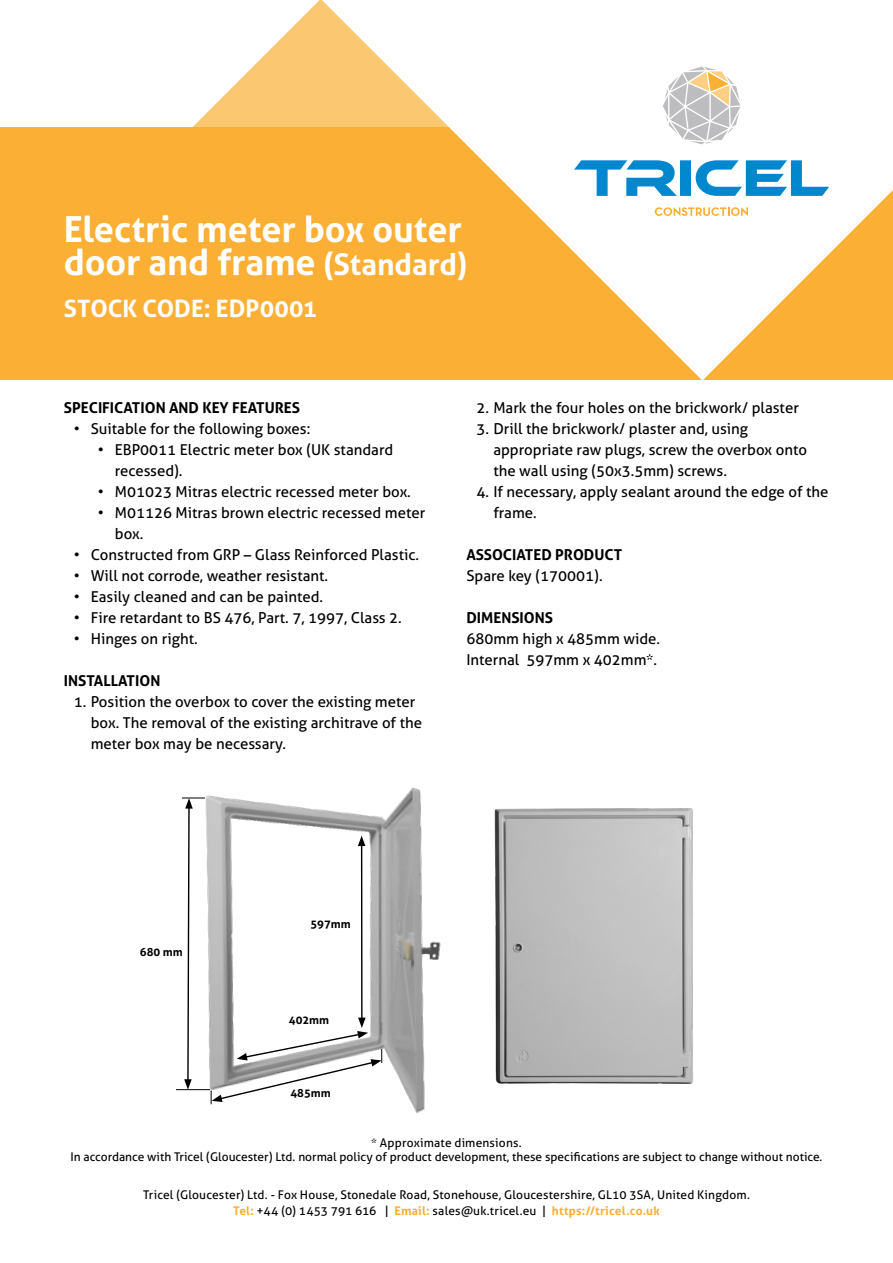
<style>
.page{position:relative;width:893px;height:1263px;background:#fff}
.page>*{position:absolute;margin:0;border:0;box-sizing:border-box;transform-origin:0 0}
.t1{font:700 36px/33px "Aller";letter-spacing:-.005em;color:#fff}
.t2{font:700 24px "Aller";color:#fff}
.t3{font:15px/21px "Aller";color:#000}
.t4{font:700 15px "Aller";color:#000}
.t5{font:12px/15.9px "Aller";color:#000;text-align:center}
.t6{font:700 11.25px "Aller";color:#000}
.s1{font-size:30px}
.s2{font-weight:700;color:#fbaf34}
</style>
<div class="page">
<div style="left:0;top:128px;width:893px;height:252px;background:#fbaf34"></div>
<svg style="left:165px;top:0;width:157px;height:128px"></svg>
<svg style="left:322px;top:0;width:571px;height:380px;fill:#fff"></svg>
<svg style="left:655px;top:207px;width:93px;height:9px"></svg>
<svg style="left:574px;top:160px;width:255px;height:36px;background:#7cc1e5"></svg>
<svg style="left:663px;top:66px;width:77px;height:78px"></svg>
<img style="left:494px;top:808px;width:200px;height:276px">
<img style="left:176px;top:787px;width:265px;height:326px">
<hr style="left:361px;top:844px;width:2px;height:176px;background:#000">
<svg style="left:358px;top:836px;width:7px;height:10px"></svg>
<svg style="left:182px;top:798px;width:23px;height:291px"></svg>
<hr style="left:176px;top:1089px;width:34px;height:1px;background:#000">
<svg style="left:211px;top:1017px;width:171px;height:87px"></svg>
<h1 class="t1" style="left:64px;top:213px;width:405px">Electric meter box outer door and frame <span class="s1">(Standard)</span></h1>
<h2 class="t2" style="left:64px;top:294px;width:255px">STOCK CODE: EDP0001</h2>
<p class="t4" style="left:64px;top:398px;width:238px">SPECIFICATION AND KEY FEATURES</p>
<p class="t3" style="left:74px;top:418px;width:238px">• Suitable for the following boxes:</p>
<p class="t3" style="left:115px;top:439px;width:280px;text-indent:-17px">• EBP0011 Electric meter box (UK standard recessed).</p>
<p class="t3" style="left:98px;top:481px;width:315px">• M01023 Mitras electric recessed meter box.</p>
<p class="t3" style="left:115px;top:502px;width:312px;text-indent:-17px">• M01126 Mitras brown electric recessed meter box.</p>
<p class="t3" style="left:74px;top:544px;width:347px">• Constructed from GRP – Glass Reinforced Plastic.</p>
<p class="t3" style="left:74px;top:565px;width:256px">• Will not corrode, weather resistant.</p>
<p class="t3" style="left:74px;top:586px;width:251px">• Easily cleaned and can be painted.</p>
<p class="t3" style="left:74px;top:607px;width:330px">• Fire retardant to BS 476, Part. 7, 1997, Class 2.</p>
<p class="t3" style="left:74px;top:628px;width:125px">• Hinges on right.</p>
<p class="t4" style="left:64px;top:671px;width:98px">INSTALLATION</p>
<p class="t3" style="left:91px;top:691px;width:333px;text-indent:-17px">1. Position the overbox to cover the existing meter box. The removal of the existing architrave of the meter box may be necessary.</p>
<p class="t3" style="left:476px;top:397px;width:324px">2. Mark the four holes on the brickwork/ plaster</p>
<p class="t3" style="left:493px;top:418px;width:315px;text-indent:-17px">3. Drill the brickwork/ plaster and, using appropriate raw plugs, screw the overbox onto the wall using (50x3.5mm) screws.</p>
<p class="t3" style="left:493px;top:481px;width:337px;text-indent:-17px">4. If necessary, apply sealant around the edge of the frame.</p>
<p class="t4" style="left:466px;top:545px;width:157px">ASSOCIATED PRODUCT</p>
<p class="t3" style="left:466px;top:565px;width:138px">Spare key (170001).</p>
<p class="t4" style="left:466px;top:608px;width:88px">DIMENSIONS</p>
<p class="t3" style="left:466px;top:628px;width:195px">680mm high x 485mm wide.<br>Internal 597mm x 402mm*.</p>
<p class="t6" style="left:140px;top:945px;width:44px">680 mm</p>
<p class="t6" style="left:310px;top:917px;width:42px">597mm</p>
<p class="t6" style="left:289px;top:1013px;width:42px">402mm</p>
<p class="t6" style="left:290px;top:1086px;width:42px">485mm</p>
<p class="t5" style="left:70px;top:1135px;width:754px;line-height:14.4px">* Approximate dimensions.<br>In accordance with Tricel (Gloucester) Ltd. normal policy of product development, these specifications are subject to change without notice.</p>
<p class="t5" style="left:143px;top:1187px;width:608px">Tricel (Gloucester) Ltd. - Fox House, Stonedale Road, Stonehouse, Gloucestershire, GL10 3SA, United Kingdom.<br><span class="s2">Tel:</span> +44 (0) 1453 791 616 | <span class="s2">Email:</span> sales@uk.tricel.eu | <span class="s2">https://tricel.co.uk</span></p>
</div>
